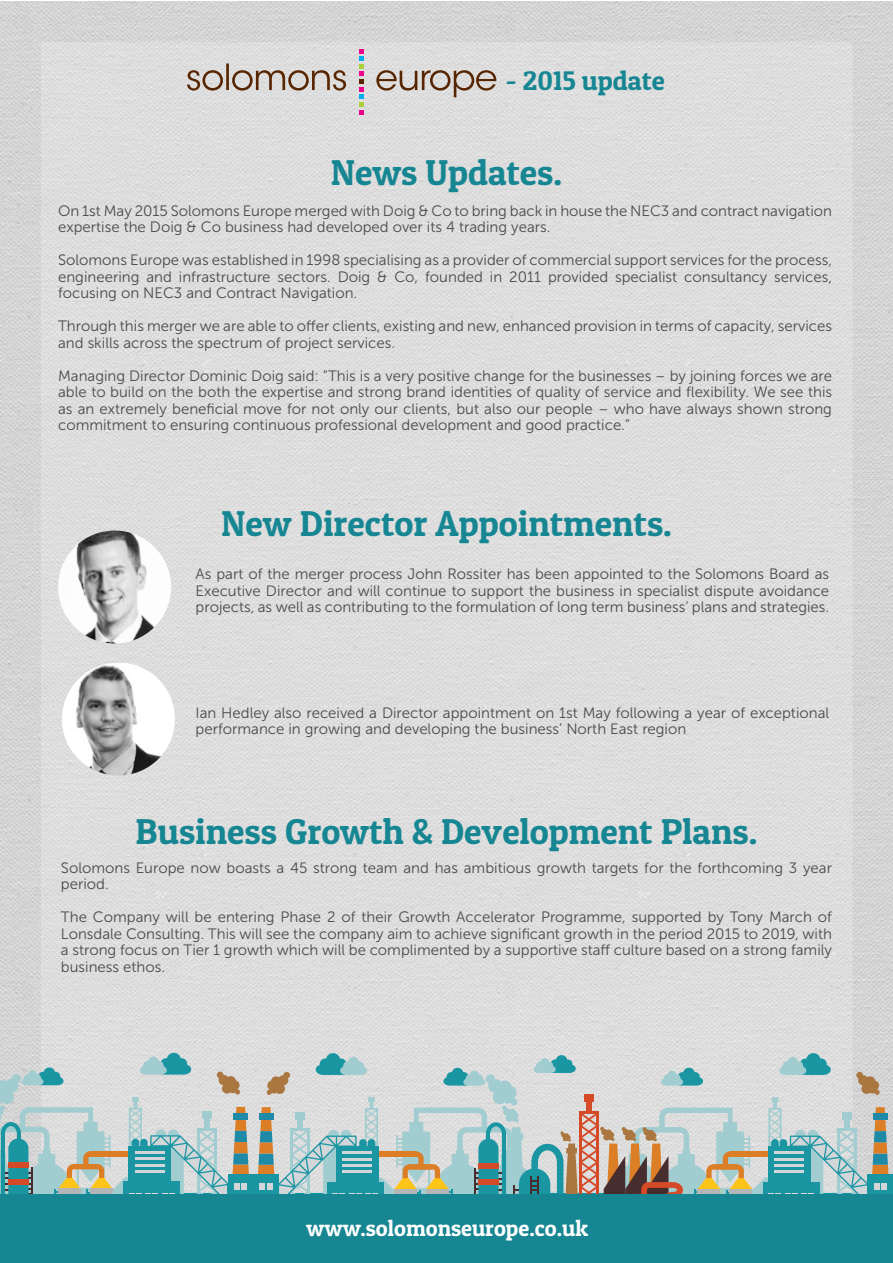
<style>
.page{position:relative;width:893px;height:1263px;background:#fff}
.page>*{position:absolute;margin:0;border:0;box-sizing:border-box;transform-origin:0 0}
.t1{font:36px "Patua One";color:#168693}
.t2{font:27px "Patua One";color:#168693}
.t3{font:22.5px "Patua One";color:#fff}
.t4{font:15px/16.5px "Museo Sans 300";color:#494a4b}
</style>
<div class="page">
<img style="left:0;top:2px;width:893px;height:1172px">
<div style="left:228px;top:1174px;width:25px;height:82px;background:#1a96a3"></div>
<svg style="left:0;top:1053px;width:249px;height:141px"></svg>
<div style="left:8px;top:1163px;width:20px;height:5px;background:#d64b27"></div>
<div style="left:8px;top:1179px;width:20px;height:5px;background:#d64b27"></div>
<div style="left:253px;top:1174px;width:25px;height:82px;background:#1a96a3"></div>
<div style="left:868px;top:1174px;width:25px;height:82px;background:#1a96a3"></div>
<svg style="left:258px;top:1053px;width:631px;height:141px"></svg>
<div style="left:0;top:1194px;width:893px;height:69px;background:#168692"></div>
<img style="left:58px;top:530px;width:113px;height:113px;border-radius:56px">
<img style="left:62px;top:662px;width:113px;height:113px;border-radius:56px">
<svg style="left:187px;top:49px;width:310px;height:65px"></svg>
<p class="t2" style="left:505px;top:64px;width:161px">- 2015 update</p>
<p class="t1" style="left:331px;top:150px;width:233px">News Updates.</p>
<p class="t4" style="left:58px;top:203px;width:775px">On 1st May 2015 Solomons Europe merged with Doig &amp; Co to bring back in house the NEC3 and contract navigation expertise the Doig &amp; Co business had developed over its 4 trading years.</p>
<p class="t4" style="left:58px;top:252px;width:775px;text-align:justify">Solomons Europe was established in 1998 specialising as a provider of commercial support services for the process, engineering and infrastructure sectors. Doig &amp; Co, founded in 2011 provided specialist consultancy services, focusing on NEC3 and Contract Navigation.</p>
<p class="t4" style="left:58px;top:318px;width:775px">Through this merger we are able to offer clients, existing and new, enhanced provision in terms of capacity, services and skills across the spectrum of project services.</p>
<p class="t4" style="left:58px;top:368px;width:775px;text-align:justify">Managing Director Dominic Doig said: “This is a very positive change for the businesses – by joining forces we are able to build on the both the expertise and strong brand identities of quality of service and flexibility. We see this as an extremely beneficial move for not only our clients, but also our people – who have always shown strong commitment to ensuring continuous professional development and good practice.”</p>
<p class="t1" style="left:221px;top:501px;width:452px">New Director Appointments.</p>
<p class="t4" style="left:196px;top:566px;width:635px;text-align:justify">As part of the merger process John Rossiter has been appointed to the Solomons Board as Executive Director and will continue to support the business in specialist dispute avoidance projects, as well as contributing to the formulation of long term business’ plans and strategies.</p>
<p class="t4" style="left:196px;top:704px;width:635px">Ian Hedley also received a Director appointment on 1st May following a year of exceptional performance in growing and developing the business’ North East region</p>
<p class="t1" style="left:136px;top:809px;width:623px">Business Growth &amp; Development Plans.</p>
<p class="t4" style="left:61px;top:859px;width:772px">Solomons Europe now boasts a 45 strong team and has ambitious growth targets for the forthcoming 3 year period.</p>
<p class="t4" style="left:61px;top:909px;width:773px;text-align:justify">The Company will be entering Phase 2 of their Growth Accelerator Programme, supported by Tony March of Lonsdale Consulting. This will see the company aim to achieve significant growth in the period 2015 to 2019, with a strong focus on Tier 1 growth which will be complimented by a supportive staff culture based on a strong family business ethos.</p>
<h3 class="t3" style="left:306px;top:1214px;width:283px">www.solomonseurope.co.uk</h3>
</div>
